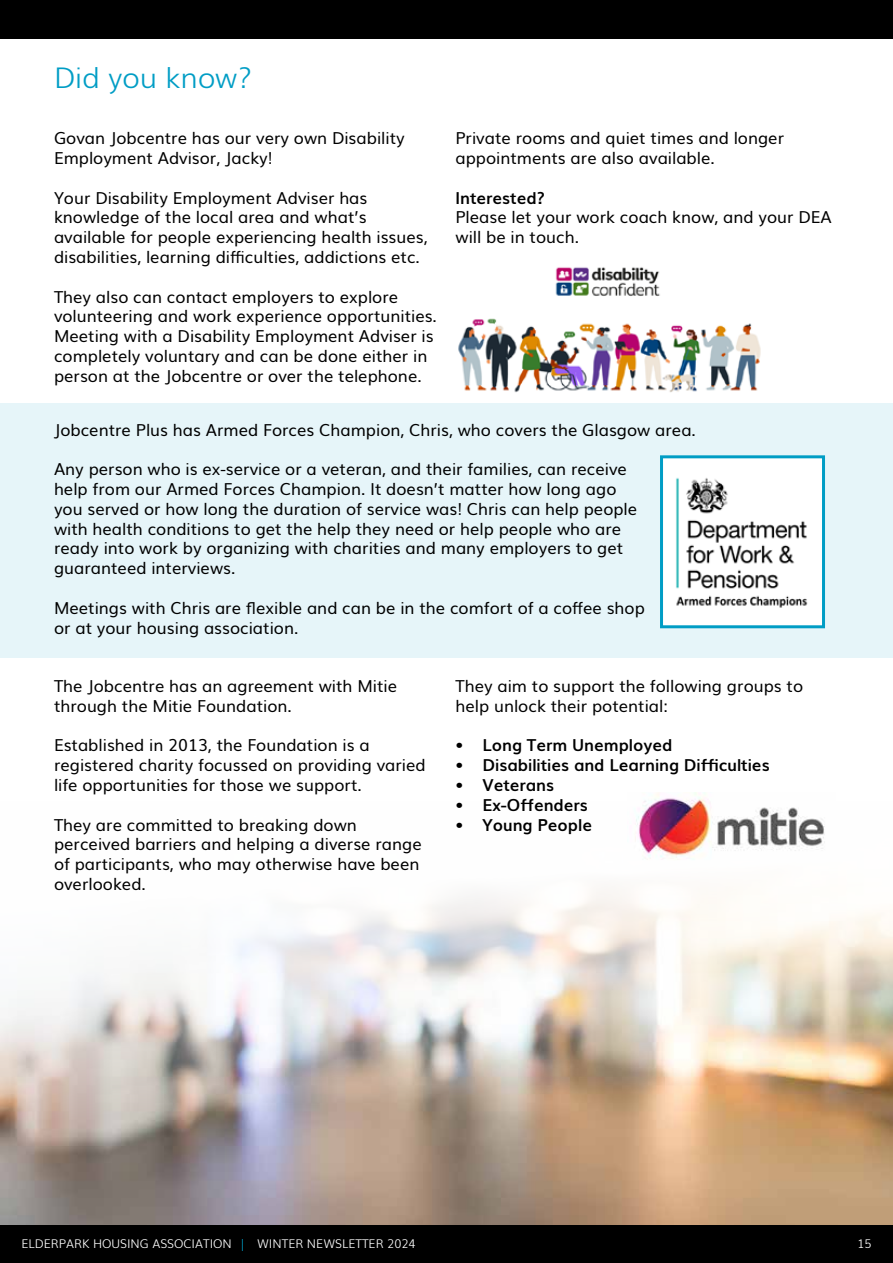
<style>
.page{position:relative;width:893px;height:1263px;background:#fff}
.page>*{position:absolute;margin:0;border:0;box-sizing:border-box;transform-origin:0 0}
.t1{font:300 28.5px "Muli";color:#009dc5}
.t2{font:16.5px/19.8px "Muli";color:#000}
.t3{font:700 16.5px "Muli";color:#000}
.t4{font:300 12px "Muli";color:#fff}
.s1{color:#009dc5}
</style>
<div class="page">
<div style="left:0;top:0;width:893px;height:38px;background:#000"></div>
<div style="left:0;top:1225px;width:893px;height:38px;background:#000"></div>
<img style="left:0;top:888px;width:893px;height:337px">
<div style="left:0;top:403px;width:893px;height:255px;background:#e6f5f9"></div>
<div style="left:661px;top:457px;width:162px;height:170px;background:#fff"></div>
<img style="left:676px;top:477px;width:132px;height:131px">
<div style="left:660px;top:455px;width:165px;height:173px;border:3px solid #009dc5"></div>
<img style="left:458px;top:267px;width:303px;height:126px">
<img style="left:635px;top:792px;width:190px;height:68px">
<h1 class="t1" style="left:54px;top:55px;width:200px">Did you know?</h1>
<p class="t2" style="left:54px;top:127px;width:352px">Govan Jobcentre has our very own Disability<br>Employment Advisor, Jacky!</p>
<p class="t2" style="left:54px;top:186px;width:375px">Your Disability Employment Adviser has knowledge of the local area and what’s available for people experiencing health issues, disabilities, learning difficulties, addictions etc.</p>
<p class="t2" style="left:54px;top:285px;width:384px">They also can contact employers to explore volunteering and work experience opportunities.<br>Meeting with a Disability Employment Adviser is completely voluntary and can be done either in person at the Jobcentre or over the telephone.</p>
<p class="t2" style="left:455px;top:127px;width:330px">Private rooms and quiet times and longer appointments are also available.</p>
<p class="t3" style="left:455px;top:184px;width:91px">Interested?</p>
<p class="t2" style="left:455px;top:206px;width:378px">Please let your work coach know, and your DEA will be in touch.</p>
<p class="t2" style="left:54px;top:418px;width:643px">Jobcentre Plus has Armed Forces Champion, Chris, who covers the Glasgow area.</p>
<p class="t2" style="left:54px;top:458px;width:585px">Any person who is ex-service or a veteran, and their families, can receive help from our Armed Forces Champion. It doesn’t matter how long ago you served or how long the duration of service was! Chris can help people with health conditions to get the help they need or help people who are ready into work by organizing with charities and many employers to get guaranteed interviews.</p>
<p class="t2" style="left:54px;top:597px;width:592px">Meetings with Chris are flexible and can be in the comfort of a coffee shop or at your housing association.</p>
<p class="t2" style="left:54px;top:675px;width:345px">The Jobcentre has an agreement with Mitie through the Mitie Foundation.</p>
<p class="t2" style="left:54px;top:734px;width:373px">Established in 2013, the Foundation is a registered charity focussed on providing varied life opportunities for those we support.</p>
<p class="t2" style="left:54px;top:813px;width:369px">They are committed to breaking down perceived barriers and helping a diverse range of participants, who may otherwise have been overlooked.</p>
<p class="t2" style="left:455px;top:675px;width:349px">They aim to support the following groups to help unlock their potential:</p>
<p class="t3" style="left:455px;top:732px;width:218px">• Long Term Unemployed</p>
<p class="t3" style="left:455px;top:752px;width:316px">• Disabilities and Learning Difficulties</p>
<p class="t3" style="left:455px;top:772px;width:100px">• Veterans</p>
<p class="t3" style="left:455px;top:792px;width:134px">• Ex-Offenders</p>
<p class="t3" style="left:455px;top:811px;width:138px">• Young People</p>
<p class="t4" style="left:21px;top:1234px;width:396px">ELDERPARK HOUSING ASSOCIATION <span class="s1">|</span> WINTER NEWSLETTER 2024</p>
<p class="t4" style="left:857px;top:1234px;width:16px">15</p>
</div>
